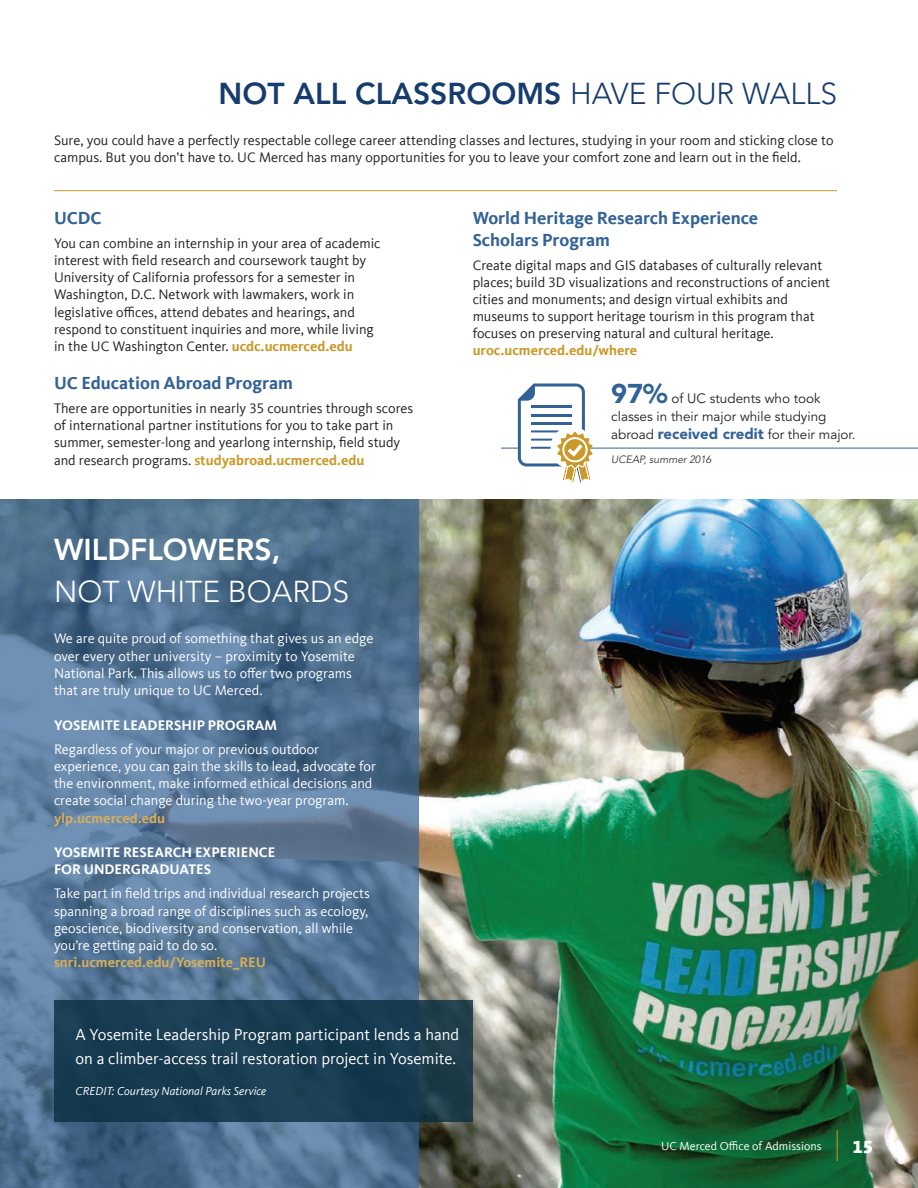
<style>
.page{position:relative;width:918px;height:1188px;background:#fff}
.page>*{position:absolute;margin:0;border:0;box-sizing:border-box;transform-origin:0 0}
.large_head{font:800 30px "Avenir LT Std";color:#163c6d}
.large_head-2{font:300 30px "Avenir LT Std";color:#fff}
.large_head-3{font:800 30px "Avenir LT Std";color:#fff}
.t1{font:700 18px "Kievit Offc Pro";color:#336296}
.t2{font:900 18px "Kievit Offc Pro";color:#fff}
.t3{font:16.5px/24px "Kievit Offc Pro";color:#fff}
.t4{font:14.25px/17.1px "Kievit Offc Pro";color:#231f20}
.t5{font:14.25px/17.2px "Kievit Offc Pro";color:#fff}
.t6{font:700 14.25px/17.2px "Kievit Offc Pro";color:#fff}
.t7{font:700 14.25px "Kievit Offc Pro";color:#d5ae5b}
.t8{font:700 14.25px "Kievit Offc Pro";color:#ca992a}
.t9{font:13.5px/18px "Avenir LT Std";color:#231f20}
.t10{font:italic 12px "Kievit Offc Pro";color:#fff}
.t11{font:12px "Kievit Offc Pro";color:#fff}
.t12{font:italic 300 10.5px "Avenir LT Std";color:#231f20}
.s1{font-weight:300}
.s2{font-weight:700;color:#ca992a}
.s3{font-weight:900;font-size:27px;color:#336296}
.s4{font-weight:900;font-size:15px;color:#336296}
</style>
<div class="page">
<img style="left:419px;top:500px;width:499px;height:688px">
<hr style="left:837px;top:1130px;width:1px;height:31px;background:#ca992a">
<svg style="left:0;top:500px;width:419px;height:688px;background:#557595"></svg>
<div style="left:54px;top:1000px;width:419px;height:122px;background:#183b4f"></div>
<hr style="left:54px;top:190px;width:783px;height:1px;background:#ca992a">
<hr style="left:501px;top:448px;width:417px;height:1px;background:#336296">
<svg style="left:518px;top:383px;width:75px;height:100px"></svg>
<p class="large_head" style="left:219px;top:76px;width:620px">NOT ALL CLASSROOMS <span class="s1">HAVE FOUR WALLS</span></p>
<p class="t4" style="left:54px;top:131px;width:781px">Sure, you could have a perfectly respectable college career attending classes and lectures, studying in your room and sticking close to campus. But you don’t have to. UC Merced has many opportunities for you to leave your comfort zone and learn out in the field.</p>
<p class="t1" style="left:54px;top:207px;width:49px">UCDC</p>
<p class="t4" style="left:54px;top:235px;width:328px">You can combine an internship in your area of academic interest with field research and coursework taught by University of California professors for a semester in Washington, D.C. Network with lawmakers, work in</p>
<p class="t4" style="left:54px;top:303px;width:302px">legislative offices, attend debates and hearings, and</p>
<p class="t4" style="left:54px;top:320px;width:321px">respond to constituent inquiries and more, while living</p>
<p class="t4" style="left:54px;top:337px;width:300px">in the UC Washington Center. <span class="s2">ucdc.ucmerced.edu</span></p>
<p class="t1" style="left:54px;top:373px;width:240px">UC Education Abroad Program</p>
<p class="t4" style="left:54px;top:400px;width:361px">There are opportunities in nearly 35 countries through scores of international partner institutions for you to take part in summer, semester-long and yearlong internship, field study and research programs. <span class="s2">studyabroad.ucmerced.edu</span></p>
<p class="t1" style="left:473px;top:207px;width:287px">World Heritage Research Experience</p>
<p class="t1" style="left:473px;top:229px;width:139px">Scholars Program</p>
<p class="t4" style="left:473px;top:256px;width:359px">Create digital maps and GIS databases of culturally relevant places; build 3D visualizations and reconstructions of ancient cities and monuments; and design virtual exhibits and museums to support heritage tourism in this program that focuses on preserving natural and cultural heritage.</p>
<p class="t8" style="left:473px;top:342px;width:166px">uroc.ucmerced.edu/where</p>
<p class="t9" style="left:611px;top:390px;width:246px"><span class="s3">97%</span> of UC students who took classes in their major while studying abroad <span class="s4">received credit</span> for their major.</p>
<p class="t12" style="left:611px;top:453px;width:101px">UCEAP, summer 2016</p>
<p class="large_head-3" style="left:54px;top:532px;width:228px">WILDFLOWERS,</p>
<p class="large_head-2" style="left:54px;top:574px;width:297px">NOT WHITE BOARDS</p>
<p class="t5" style="left:54px;top:630px;width:321px">We are quite proud of something that gives us an edge over every other university – proximity to Yosemite National Park. This allows us to offer two programs that are truly unique to UC Merced.</p>
<p class="t6" style="left:54px;top:716px;width:225px">YOSEMITE LEADERSHIP PROGRAM</p>
<p class="t5" style="left:54px;top:740px;width:323px">Regardless of your major or previous outdoor experience, you can gain the skills to lead, advocate for the environment, make informed ethical decisions and create social change during the two-year program.</p>
<p class="t7" style="left:54px;top:809px;width:113px">ylp.ucmerced.edu</p>
<p class="t6" style="left:54px;top:844px;width:223px">YOSEMITE RESEARCH EXPERIENCE<br>FOR UNDERGRADUATES</p>
<p class="t5" style="left:54px;top:885px;width:318px">Take part in field trips and individual research projects spanning a broad range of disciplines such as ecology, geoscience, biodiversity and conservation, all while you’re getting paid to do so.</p>
<p class="t7" style="left:54px;top:954px;width:213px">snri.ucmerced.edu/Yosemite_REU</p>
<p class="t3" style="left:76px;top:1023px;width:385px">A Yosemite Leadership Program participant lends a hand on a climber-access trail restoration project in Yosemite.</p>
<p class="t10" style="left:76px;top:1084px;width:192px">CREDIT: Courtesy National Parks Service</p>
<p class="t11" style="left:661px;top:1139px;width:162px">UC Merced Office of Admissions</p>
<p class="t2" style="left:853px;top:1136px;width:22px">15</p>
</div>
